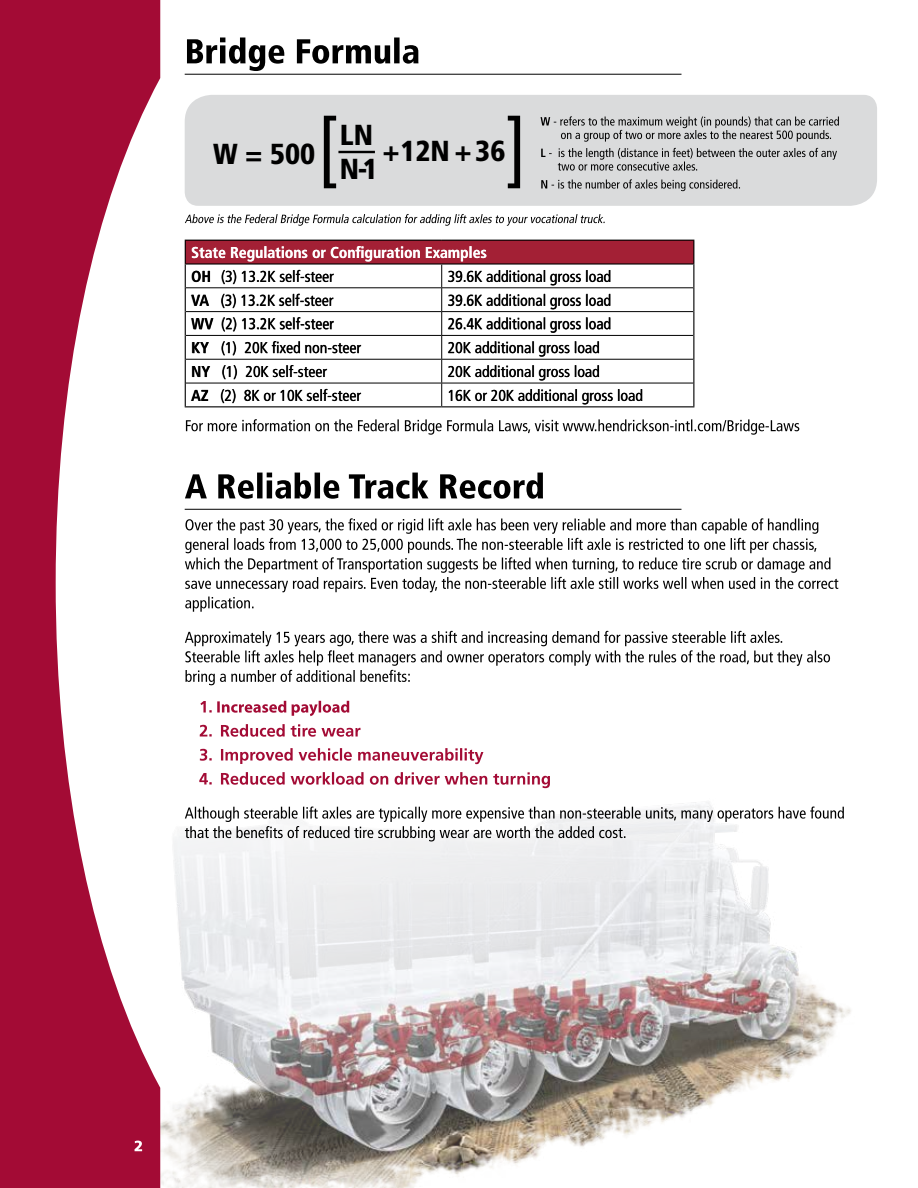
<style>
.page{position:relative;width:918px;height:1188px;background:#fff}
.page>*{position:absolute;margin:0;border:0;box-sizing:border-box;transform-origin:0 0}
.t1{font:condensed 81px "Frutiger LT Std";color:#000}
.t2{font:900 condensed 28.95px "Frutiger LT Std";color:#000}
.t3{font:condensed 15.75px "Frutiger LT Std";color:#000}
.t4{font:700 condensed 15.75px/23.9px "Frutiger LT Std";color:#fff}
.s1{color:#000}
.s2{font-weight:400;color:#000}
.s3{font-weight:700}
</style>
<div class="page">
<div style="left:185px;top:95px;width:692px;height:111px;background:#dadbdc"></div>
<img style="left:160px;top:788px;width:691px;height:400px">
<hr style="left:185px;top:509px;width:497px;height:1px;background:#000">
<hr style="left:185px;top:74px;width:497px;height:1px;background:#000">
<svg style="left:0;top:0;width:160px;height:1188px;fill:#a30b35"></svg>
<svg style="left:185px;top:473px;width:358px;height:26px"></svg>
<svg style="left:187px;top:38px;width:231px;height:33px"></svg>
<svg style="left:185px;top:631px;width:645px;height:54px"></svg>
<svg style="left:185px;top:518px;width:653px;height:94px"></svg>
<div style="left:185px;top:240px;width:509px;height:24px;background:#a32035"></div>
<hr style="left:442px;top:287px;width:251px;height:1px;background:#000">
<hr style="left:442px;top:311px;width:251px;height:1px;background:#000">
<hr style="left:442px;top:335px;width:251px;height:1px;background:#000">
<hr style="left:442px;top:359px;width:251px;height:1px;background:#000">
<hr style="left:442px;top:383px;width:251px;height:1px;background:#000">
<hr style="left:185px;top:240px;width:257px;height:1px;background:#000">
<hr style="left:442px;top:240px;width:252px;height:1px;background:#000">
<svg style="left:693px;top:241px;width:1px;height:165px"></svg>
<hr style="left:185px;top:406px;width:257px;height:1px;background:#000">
<hr style="left:442px;top:406px;width:252px;height:1px;background:#000">
<hr style="left:442px;top:263px;width:252px;height:2px;background:#000">
<svg style="left:185px;top:241px;width:457px;height:165px"></svg>
<svg style="left:186px;top:419px;width:613px;height:16px"></svg>
<svg style="left:185px;top:214px;width:420px;height:12px"></svg>
<svg style="left:541px;top:179px;width:199px;height:12px;background:#aeafb0"></svg>
<svg style="left:541px;top:148px;width:296px;height:23px;background:#b9babb"></svg>
<svg style="left:541px;top:116px;width:298px;height:26px;background:#b4b5b6"></svg>
<svg style="left:185px;top:807px;width:659px;height:35px"></svg>
<svg style="left:135px;top:1141px;width:7px;height:10px"></svg>
<svg style="left:199px;top:772px;width:351px;height:16px"></svg>
<svg style="left:200px;top:748px;width:283px;height:16px"></svg>
<svg style="left:200px;top:724px;width:160px;height:13px"></svg>
<svg style="left:200px;top:701px;width:149px;height:15px"></svg>
<hr style="left:338px;top:151px;width:37px;height:2px;background:#000">
<h2 class="t2" style="left:213px;top:136px;width:104px">W = 500</h2>
<h1 class="t1" style="left:317px;top:102px;width:24px">[</h1>
<h2 class="t2" style="left:340px;top:118px;width:35px">LN</h2>
<h2 class="t2" style="left:340px;top:151px;width:40px">N-1</h2>
<h1 class="t1" style="left:505px;top:102px;width:24px">]</h1>
<h2 class="t2" style="left:382px;top:134px;width:124px">+12N +36</h2>
<p class="t4" style="left:191px;top:241px;width:297px">State Regulations or Configuration Examples<br><span class="s1">OH</span> <span class="s2">(3) 13.2K self-steer</span></p>
<p class="t3" style="left:448px;top:267px;width:165px">39.6K additional gross load</p>
<p class="t3" style="left:191px;top:291px;width:144px"><span class="s3">VA</span> (3) 13.2K self-steer</p>
<p class="t3" style="left:448px;top:291px;width:165px">39.6K additional gross load</p>
<p class="t3" style="left:191px;top:315px;width:144px"><span class="s3">WV</span> (2) 13.2K self-steer</p>
<p class="t3" style="left:448px;top:315px;width:165px">26.4K additional gross load</p>
<p class="t3" style="left:191px;top:339px;width:171px"><span class="s3">KY</span> (1) 20K fixed non-steer</p>
<p class="t3" style="left:448px;top:339px;width:154px">20K additional gross load</p>
<p class="t3" style="left:191px;top:362px;width:137px"><span class="s3">NY</span> (1) 20K self-steer</p>
<p class="t3" style="left:448px;top:362px;width:154px">20K additional gross load</p>
<p class="t3" style="left:191px;top:386px;width:171px"><span class="s3">AZ</span> (2) 8K or 10K self-steer</p>
<p class="t3" style="left:448px;top:386px;width:197px">16K or 20K additional gross load</p>
</div>
